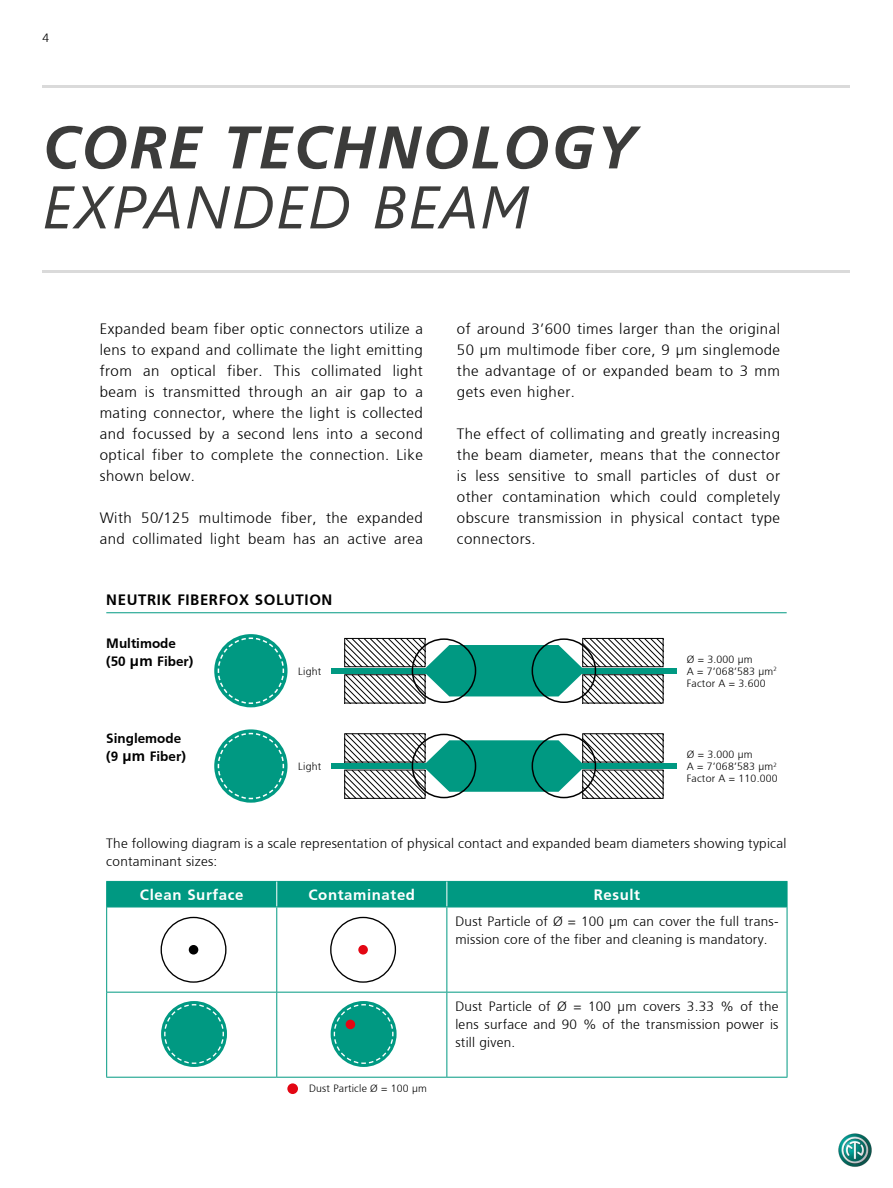
<style>
.page{position:relative;width:893px;height:1188px;background:#fff}
.page>*{position:absolute;margin:0;border:0;box-sizing:border-box;transform-origin:0 0}
.t1{font:italic 700 60px "Frutiger";letter-spacing:.03em;color:#3c3c3b}
.t2{font:italic 60px "Segoe UI";letter-spacing:.03em;color:#3c3c3b}
.t3{font:300 15px/21px "Frutiger";letter-spacing:.03em;color:#000;text-align:justify}
.t4{font:700 15px "Frutiger";letter-spacing:.04em;color:#fff}
.t5{font:700 15px "Frutiger";letter-spacing:.04em;color:#000}
.t6{font:300 13.5px/18px "Frutiger";letter-spacing:.02em;color:#000}
.t7{font:700 13.5px/18px "Frutiger";color:#000}
.t8{font:300 12px "Frutiger";color:#000}
.t9{font:300 10.5px/12px "Frutiger";letter-spacing:.02em;color:#000}
.s1{font-size:15px}
</style>
<div class="page">
<img style="left:838px;top:1133px;width:34px;height:34px">
<hr style="left:43px;top:85px;width:807px;height:2px;background:#dadada">
<hr style="left:43px;top:270px;width:807px;height:3px;background:#dadada">
<hr style="left:107px;top:992px;width:169px;height:1px;background:#009982">
<hr style="left:277px;top:992px;width:169px;height:1px;background:#009982">
<hr style="left:447px;top:992px;width:340px;height:1px;background:#009982">
<hr style="left:106px;top:907px;width:1px;height:85px;background:#009982">
<hr style="left:106px;top:992px;width:1px;height:85px;background:#009982">
<hr style="left:106px;top:1077px;width:171px;height:1px;background:#009982">
<hr style="left:276px;top:908px;width:1px;height:84px;background:#009982">
<hr style="left:276px;top:992px;width:1px;height:85px;background:#009982">
<hr style="left:277px;top:1077px;width:170px;height:1px;background:#009982">
<hr style="left:446px;top:908px;width:1px;height:84px;background:#009982">
<hr style="left:787px;top:907px;width:1px;height:85px;background:#009982">
<hr style="left:446px;top:992px;width:1px;height:85px;background:#009982">
<hr style="left:787px;top:992px;width:1px;height:85px;background:#009982">
<hr style="left:447px;top:1077px;width:340px;height:1px;background:#009982">
<hr style="left:107px;top:906px;width:170px;height:2px;background:#009982">
<hr style="left:277px;top:906px;width:170px;height:2px;background:#009982">
<hr style="left:447px;top:906px;width:340px;height:2px;background:#009982">
<div style="left:106px;top:881px;width:682px;height:26px;background:#009982"></div>
<hr style="left:106px;top:612px;width:681px;height:1px;background:#009982">
<div style="left:344px;top:733px;width:81px;height:29px;border:1px solid #000"></div>
<div style="left:344px;top:770px;width:81px;height:29px;border:1px solid #000"></div>
<div style="left:582px;top:733px;width:81px;height:29px;border:1px solid #000"></div>
<div style="left:582px;top:770px;width:81px;height:29px;border:1px solid #000"></div>
<div style="left:331px;top:668px;width:94px;height:6px;background:#009982"></div>
<div style="left:331px;top:763px;width:94px;height:6px;background:#009982"></div>
<div style="left:582px;top:668px;width:94px;height:6px;background:#009982"></div>
<div style="left:582px;top:763px;width:94px;height:6px;background:#009982"></div>
<svg style="left:345px;top:638px;width:318px;height:65px"></svg>
<svg style="left:345px;top:734px;width:318px;height:64px"></svg>
<div style="left:412px;top:638px;width:64px;height:65px;border:2px solid #000;border-radius:50%"></div>
<div style="left:412px;top:734px;width:64px;height:64px;border:2px solid #000;border-radius:50%"></div>
<div style="left:532px;top:638px;width:64px;height:65px;border:2px solid #000;border-radius:50%"></div>
<div style="left:532px;top:734px;width:64px;height:64px;border:2px solid #000;border-radius:50%"></div>
<div style="left:330px;top:917px;width:66px;height:66px;border:1px solid #000;border-radius:50%"></div>
<div style="left:358px;top:945px;width:10px;height:10px;background:#e30613;border-radius:50%"></div>
<div style="left:161px;top:917px;width:66px;height:66px;border:1px solid #000;border-radius:50%"></div>
<div style="left:189px;top:945px;width:9px;height:10px;background:#000;border-radius:50%"></div>
<div style="left:287px;top:1083px;width:11px;height:11px;background:#e30613;border-radius:50%"></div>
<svg style="left:214px;top:634px;width:74px;height:73px"></svg>
<svg style="left:217px;top:637px;width:68px;height:68px;background:#2baa97"></svg>
<svg style="left:214px;top:729px;width:74px;height:74px"></svg>
<svg style="left:217px;top:732px;width:68px;height:68px;background:#2baa97"></svg>
<svg style="left:331px;top:1001px;width:66px;height:66px"></svg>
<svg style="left:333px;top:1003px;width:61px;height:62px;background:#2daa98"></svg>
<div style="left:346px;top:1020px;width:9px;height:9px;background:#e30613;border-radius:50%"></div>
<svg style="left:161px;top:1001px;width:66px;height:66px"></svg>
<svg style="left:163px;top:1003px;width:62px;height:62px;background:#2eab98"></svg>
<p class="t8" style="left:43px;top:31px;width:8px">4</p>
<h1 class="t1" style="left:43px;top:112px;width:595px">CORE TECHNOLOGY</h1>
<h1 class="t2" style="left:43px;top:151px;width:488px">EXPANDED BEAM</h1>
<p class="t3" style="left:100px;top:319px;width:325px">Expanded beam fiber optic connectors utilize a lens to expand and collimate the light emitting from an optical fiber. This collimated light beam is transmitted through an air gap to a mating connector, where the light is collected and focussed by a second lens into a second optical fiber to complete the connection. Like shown below.</p>
<p class="t3" style="left:100px;top:508px;width:325px">With 50/125 multimode fiber, the expanded and collimated light beam has an active area</p>
<p class="t5" style="left:106px;top:591px;width:228px">NEUTRIK FIBERFOX SOLUTION</p>
<p class="t7" style="left:106px;top:634px;width:89px">Multimode (50 <span class="s1">µm</span> Fiber)</p>
<p class="t7" style="left:106px;top:729px;width:81px">Singlemode (9 <span class="s1">µm</span> Fiber)</p>
<p class="t9" style="left:298px;top:665px;width:25px">Light</p>
<p class="t9" style="left:298px;top:760px;width:25px">Light</p>
<p class="t3" style="left:457px;top:319px;width:325px">of around 3’600 times larger than the original 50 µm multimode fiber core, 9 µm singlemode the advantage of or expanded beam to 3 mm gets even higher.</p>
<p class="t3" style="left:457px;top:424px;width:325px">The effect of collimating and greatly increasing the beam diameter, means that the connector is less sensitive to small particles of dust or other contamination which could completely obscure transmission in physical contact type connectors.</p>
<p class="t9" style="left:687px;top:653px;width:92px">Ø = 3.000 µm<br>A = 7’068’583 µm<sup>2<br></sup>Factor A = 3.600</p>
<p class="t9" style="left:687px;top:748px;width:92px">Ø = 3.000 µm<br>A = 7’068’583 µm<sup>2<br></sup>Factor A = 110.000</p>
<p class="t6" style="left:106px;top:834px;width:682px">The following diagram is a scale representation of physical contact and expanded beam diameters showing typical contaminant sizes:</p>
<p class="t4" style="left:140px;top:886px;width:105px">Clean Surface</p>
<p class="t4" style="left:308px;top:886px;width:108px">Contaminated</p>
<p class="t4" style="left:594px;top:886px;width:48px">Result</p>
<p class="t6" style="left:455px;top:912px;width:325px">Dust Particle of Ø = 100 µm can cover the full trans&shy;mission core of the fiber and cleaning is mandatory.</p>
<p class="t9" style="left:309px;top:1082px;width:119px">Dust Particle Ø = 100 µm</p>
<p class="t6" style="left:455px;top:997px;width:325px;text-align:justify">Dust Particle of Ø = 100 µm covers 3.33 % of the lens surface and 90 % of the transmission power is still given.</p>
</div>
